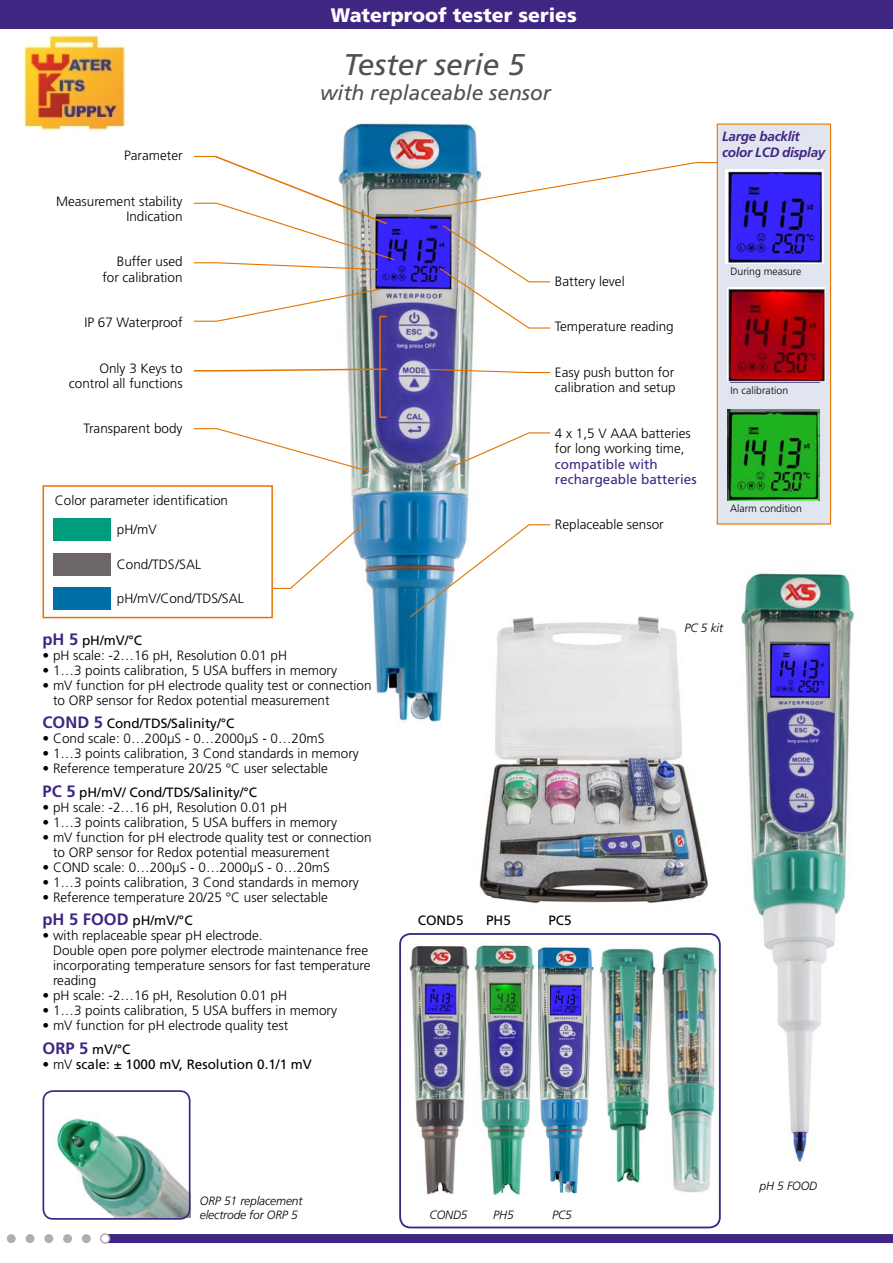
<style>
.page{position:relative;width:893px;height:1263px;background:#fff}
.page>*{position:absolute;margin:0;border:0;box-sizing:border-box;transform-origin:0 0}
.t1{font:italic 30px "Frutiger LT Std";color:#505156}
.t2{font:italic 21px "Frutiger LT Std";color:#505156}
.t3{font:900 19.5px "Frutiger LT Std";color:#fff}
.t4{font:300 13.5px/15px "Frutiger LT Std";color:#000}
.t5{font:13.5px "Frutiger LT Std";color:#000}
.t6{font:italic 700 13.5px/15.5px "Frutiger LT Std";letter-spacing:-.02em;color:#402683}
.t7{font:italic 300 12px/14.4px "Frutiger LT Std";letter-spacing:-.01em;color:#000}
.t8{font:300 10.5px "Frutiger LT Std";color:#000}
.s1{font-weight:400;color:#402683}
.s2{font-weight:700;font-size:16.5px;color:#402683}
.s3{font-weight:400}
.s4{font-weight:300}
</style>
<div class="page">
<img style="left:56px;top:1118px;width:134px;height:100px">
<img style="left:741px;top:573px;width:114px;height:589px">
<img style="left:339px;top:120px;width:139px;height:604px">
<img style="left:475px;top:616px;width:234px;height:288px">
<div style="left:717px;top:124px;width:114px;height:401px;background:#e1e5ef;border:1px solid #e27500"></div>
<div style="left:0;top:0;width:893px;height:29px;background:#402683"></div>
<div style="left:82px;top:1234px;width:9px;height:9px;background:#b5abb3;border-radius:50%"></div>
<div style="left:63px;top:1234px;width:9px;height:9px;background:#b5abb3;border-radius:50%"></div>
<div style="left:44px;top:1234px;width:9px;height:9px;background:#b5abb3;border-radius:50%"></div>
<div style="left:26px;top:1234px;width:8px;height:9px;background:#b5abb3;border-radius:50%"></div>
<div style="left:7px;top:1234px;width:9px;height:9px;background:#b5abb3;border-radius:50%"></div>
<div style="left:105px;top:1234px;width:788px;height:9px;background:#402683"></div>
<div style="left:101px;top:1234px;width:9px;height:9px;background:#fff;border-radius:50%"></div>
<div style="left:100px;top:1233px;width:10px;height:11px;border:2px solid #b5abb3;border-radius:50%"></div>
<div style="left:43px;top:1090px;width:148px;height:130px;border:2px solid #402683;border-radius:10px"></div>
<div style="left:54px;top:518px;width:57px;height:22px;background:#009d7c"></div>
<div style="left:54px;top:553px;width:57px;height:22px;background:#6c6766"></div>
<div style="left:54px;top:587px;width:57px;height:22px;background:#006fa9"></div>
<div style="left:43px;top:485px;width:230px;height:133px;border:2px solid #e27500"></div>
<hr style="left:379px;top:316px;width:2px;height:102px;background:#e27500">
<svg style="left:193px;top:368px;width:195px;height:4px"></svg>
<svg style="left:380px;top:416px;width:7px;height:2px"></svg>
<svg style="left:413px;top:161px;width:305px;height:51px"></svg>
<svg style="left:439px;top:224px;width:112px;height:105px"></svg>
<svg style="left:427px;top:368px;width:124px;height:6px"></svg>
<svg style="left:447px;top:432px;width:104px;height:38px"></svg>
<svg style="left:409px;top:524px;width:142px;height:94px"></svg>
<svg style="left:193px;top:288px;width:194px;height:34px"></svg>
<svg style="left:272px;top:517px;width:99px;height:72px"></svg>
<svg style="left:193px;top:427px;width:178px;height:46px"></svg>
<svg style="left:193px;top:154px;width:203px;height:117px"></svg>
<img style="left:726px;top:170px;width:98px;height:93px">
<img style="left:728px;top:287px;width:98px;height:95px">
<img style="left:728px;top:410px;width:92px;height:91px">
<img style="left:409px;top:945px;width:121px;height:251px">
<img style="left:530px;top:946px;width:64px;height:248px">
<img style="left:599px;top:947px;width:118px;height:246px">
<div style="left:399px;top:933px;width:322px;height:295px;border:2px solid #402683;border-radius:10px"></div>
<img style="left:23px;top:36px;width:103px;height:96px">
<p class="t4" style="left:124px;top:148px;width:60px">Parameter</p>
<p class="t4" style="left:56px;top:193px;width:128px;line-height:15.5px;text-align:right">Measurement stability<br>Indication</p>
<p class="t4" style="left:102px;top:254px;width:82px;line-height:15.6px;text-align:right">Buffer used for calibration</p>
<p class="t4" style="left:84px;top:315px;width:100px">IP 67 Waterproof</p>
<p class="t4" style="left:69px;top:360px;width:115px;line-height:15.6px;text-align:right">Only 3 Keys to control all functions</p>
<p class="t4" style="left:84px;top:421px;width:101px">Transparent body</p>
<p class="t4" style="left:55px;top:493px;width:175px">Color parameter identification</p>
<p class="t4" style="left:117px;top:522px;width:41px">pH/mV</p>
<p class="t4" style="left:117px;top:557px;width:86px">Cond/TDS/SAL</p>
<p class="t4" style="left:117px;top:591px;width:128px">pH/mV/Cond/TDS/SAL</p>
<p class="t3" style="left:331px;top:3px;width:247px">Waterproof tester series</p>
<p class="t1" style="left:343px;top:47px;width:183px">Tester serie 5</p>
<p class="t2" style="left:320px;top:80px;width:233px">with replaceable sensor</p>
<p class="t6" style="left:722px;top:129px;width:105px">Large backlit color LCD display</p>
<p class="t4" style="left:555px;top:274px;width:71px">Battery level</p>
<p class="t4" style="left:555px;top:319px;width:120px">Temperature reading</p>
<p class="t4" style="left:555px;top:365px;width:122px;line-height:15.5px">Easy push button for calibration and setup</p>
<p class="t4" style="left:555px;top:425px;width:143px;line-height:15.5px">4 x 1,5 V AAA batteries for long working time, <span class="s1">compatible with rechargeable batteries</span></p>
<p class="t4" style="left:555px;top:517px;width:110px">Replaceable sensor</p>
<p class="t8" style="left:730px;top:266px;width:72px">During measure</p>
<p class="t8" style="left:730px;top:384px;width:59px">In calibration</p>
<p class="t8" style="left:730px;top:502px;width:73px">Alarm condition</p>
<p class="t5" style="left:43px;top:632px;width:101px"><span class="s2">pH 5</span> pH/mV/°C</p>
<p class="t4" style="left:43px;top:648px;width:246px">• pH scale: -2…16 pH, Resolution 0.01 pH</p>
<p class="t4" style="left:43px;top:663px;width:296px">• 1…3 points calibration, 5 USA buffers in memory</p>
<p class="t4" style="left:53px;top:678px;width:320px;text-indent:-11px">• mV function for pH electrode quality test or connection to ORP sensor for Redox potential measurement</p>
<p class="t5" style="left:43px;top:716px;width:193px"><span class="s2">COND 5</span> Cond/TDS/Salinity/°C</p>
<p class="t4" style="left:43px;top:731px;width:284px">• Cond scale: 0…200µS - 0…2000µS - 0…20mS</p>
<p class="t4" style="left:43px;top:746px;width:318px">• 1…3 points calibration, 3 Cond standards in memory</p>
<p class="t4" style="left:43px;top:757px;width:287px;line-height:23.5px">• Reference temperature 20/25 °C user selectable<br><span class="s2">PC 5</span> <span class="s3">pH/mV/ Cond/TDS/Salinity/°C</span></p>
<p class="t4" style="left:43px;top:800px;width:246px">• pH scale: -2…16 pH, Resolution 0.01 pH</p>
<p class="t4" style="left:43px;top:815px;width:296px">• 1…3 points calibration, 5 USA buffers in memory</p>
<p class="t4" style="left:53px;top:830px;width:320px;text-indent:-11px">• mV function for pH electrode quality test or connection to ORP sensor for Redox potential measurement</p>
<p class="t4" style="left:43px;top:860px;width:289px">• COND scale: 0…200µS - 0…2000µS - 0…20mS</p>
<p class="t4" style="left:43px;top:875px;width:318px">• 1…3 points calibration, 3 Cond standards in memory</p>
<p class="t4" style="left:43px;top:886px;width:287px;line-height:23.5px">• Reference temperature 20/25 °C user selectable <span class="s2">pH 5 FOOD</span> <span class="s3">pH/mV/°C</span></p>
<p class="t4" style="left:53px;top:928px;width:319px;text-indent:-11px">• with replaceable spear pH electrode.<br>Double open pore polymer electrode maintenance free incorporating temperature sensors for fast temperature reading</p>
<p class="t4" style="left:43px;top:988px;width:246px">• pH scale: -2…16 pH, Resolution 0.01 pH</p>
<p class="t4" style="left:43px;top:1003px;width:296px">• 1…3 points calibration, 5 USA buffers in memory</p>
<p class="t4" style="left:43px;top:1014px;width:247px;line-height:23.5px">• mV function for pH electrode quality test<br><span class="s2">ORP 5</span> <span class="s3">mV/°C</span></p>
<p class="t5" style="left:43px;top:1056px;width:271px"><span class="s4">• mV</span> scale: ± 1000 mV, Resolution 0.1/1 mV</p>
<p class="t5" style="left:418px;top:913px;width:47px">COND5</p>
<p class="t5" style="left:486px;top:913px;width:26px">PH5</p>
<p class="t5" style="left:548px;top:913px;width:25px">PC5</p>
<p class="t7" style="left:200px;top:1194px;width:104px">ORP 51 replacement electrode for ORP 5</p>
<p class="t7" style="left:429px;top:1208px;width:40px">COND5</p>
<p class="t7" style="left:493px;top:1208px;width:22px">PH5</p>
<p class="t7" style="left:552px;top:1208px;width:21px">PC5</p>
<p class="t7" style="left:685px;top:621px;width:40px">PC 5 kit</p>
<p class="t7" style="left:760px;top:1179px;width:59px">pH 5 FOOD</p>
</div>
